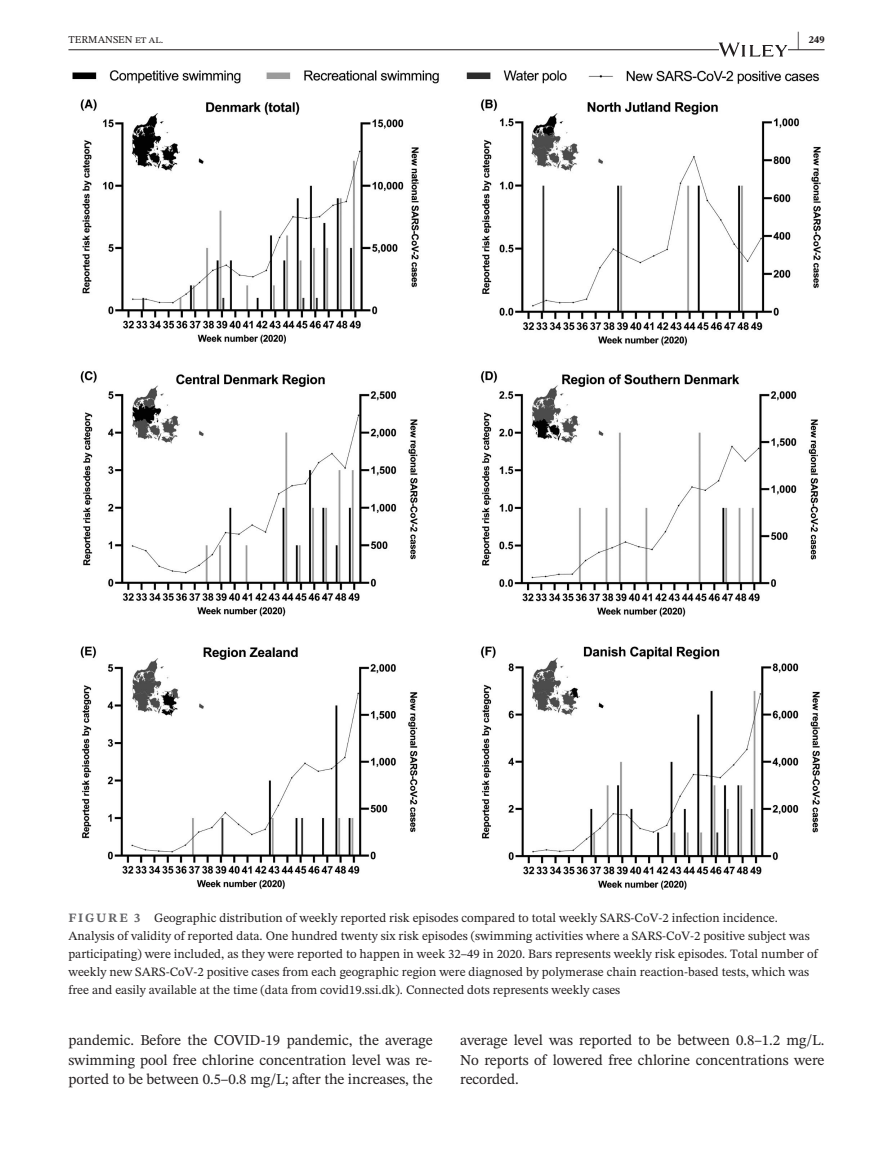
<style>
.page{position:relative;width:893px;height:1174px;background:#fff}
.page>*{position:absolute;margin:0;border:0;box-sizing:border-box;transform-origin:0 0}
.t1{font:700 21px "STIX Two Text";color:#231f20;scale:.42 1}
.t2{font:15px/19.5px "STIX Two Text";letter-spacing:-.005em;color:#231f20;text-align:justify}
.t3{font:12.75px/18px "STIX Two Text";color:#231f20}
.t4{font:10.5px "STIX Two Text";color:#231f20}
.t5{font:700 10.5px "STIX Two Text";color:#231f20}
.s1{font-weight:700;color:#636366}
</style>
<div class="page">
<hr style="left:68px;top:49px;width:756px;height:1px;background:#231f20">
<svg style="left:719px;top:43px;width:68px;height:14px"></svg>
<img style="left:72px;top:70px;width:749px;height:819px">
<h1 class="t1" style="left:797px;top:24px;width:8px">|</h1>
<p class="t4" style="left:68px;top:32px;width:96px">TERMANSEN et al.</p>
<p class="t5" style="left:809px;top:32px;width:17px">249</p>
<p class="t3" style="left:68px;top:908px;width:751px"><span class="s1">FIGURE 3</span> Geographic distribution of weekly reported risk episodes compared to total weekly SARS-CoV-2 infection incidence.<br>Analysis of validity of reported data. One hundred twenty six risk episodes (swimming activities where a SARS-CoV-2 positive subject was participating) were included, as they were reported to happen in week 32–49 in 2020. Bars represents weekly risk episodes. Total number of weekly new SARS-CoV-2 positive cases from each geographic region were diagnosed by polymerase chain reaction-based tests, which was free and easily available at the time (data from covid19.ssi.dk). Connected dots represents weekly cases</p>
<p class="t2" style="left:68px;top:1030px;width:366px">pandemic. Before the COVID-19 pandemic, the average swimming pool free chlorine concentration level was re&shy;ported to be between 0.5–0.8 mg/L; after the increases, the</p>
<p class="t2" style="left:460px;top:1030px;width:366px">average level was reported to be between 0.8–1.2 mg/L.<br>No reports of lowered free chlorine concentrations were recorded.</p>
</div>
